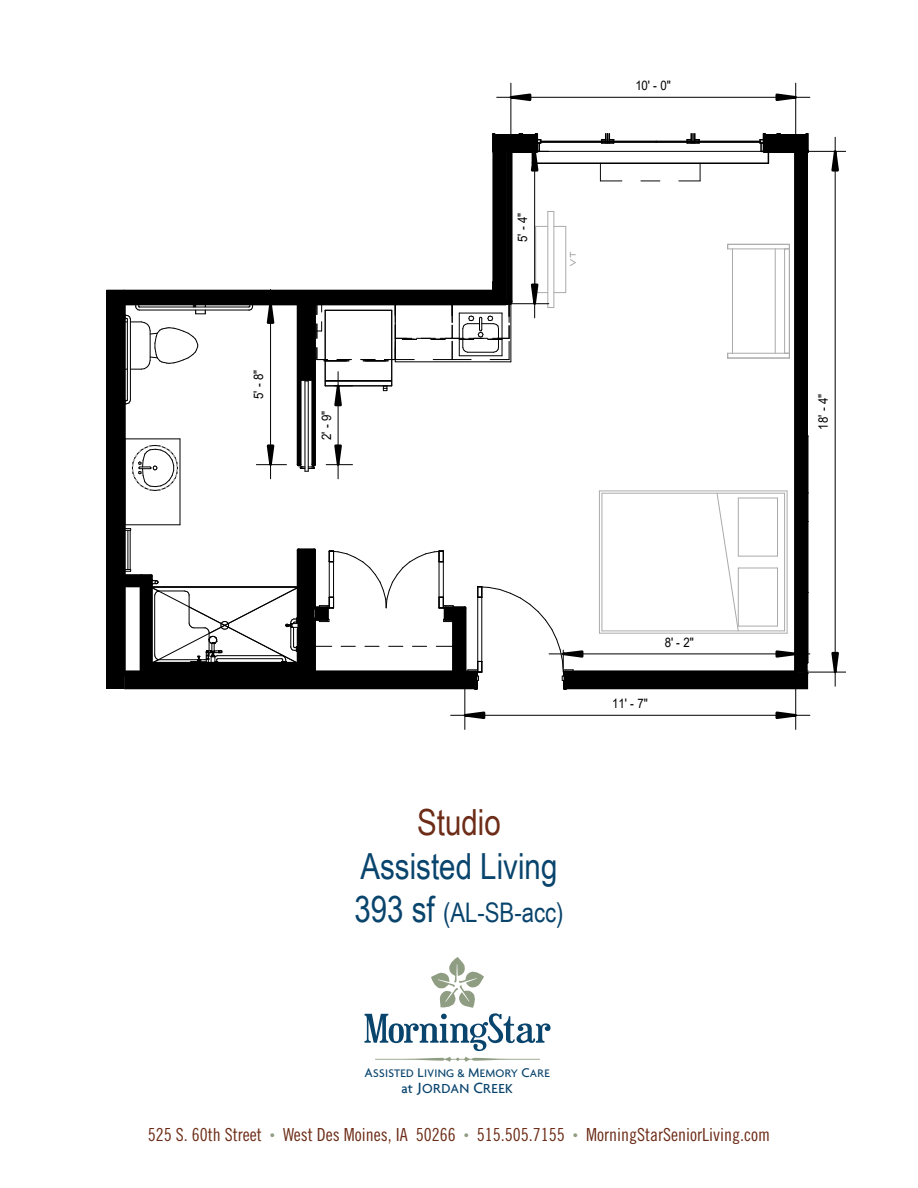
<style>
.page{position:relative;width:918px;height:1188px;background:#fff}
.page>*{position:absolute;margin:0;border:0;box-sizing:border-box;transform-origin:0 0}
.t1{font:36px "Arial Narrow";color:#09446d}
.t2{font:36px "Arial Narrow";color:#6d2c17}
.t3{font:27px "Arial Narrow";color:#09446d}
.t4{font:18px "Trade Gothic Cond Eighteen";color:#6d2c17}
.t5{font:500 14.1px "Agenda";letter-spacing:.025em;color:#09446d}
.t6{font:13.2px "Arial";color:#000;scale:.87 1}
.t7{font:13.05px "Arial";color:#000;scale:.87 1}
.t8{font:500 11.85px "Agenda";letter-spacing:.025em;color:#09446d}
.s1{font-size:36px}
.s2{font-size:13.65px}
.s3{font-size:15.9px}
.s4{font-size:10.5px;color:#8f9d82}
</style>
<div class="page">
<svg style="left:364px;top:957px;width:187px;height:105px"></svg>
<div style="left:107px;top:291px;width:17px;height:398px;background:#000"></div>
<hr style="left:107px;top:290px;width:17px;height:3px;background:#000">
<hr style="left:497px;top:97px;width:313px;height:1px;background:#000">
<svg style="left:774px;top:83px;width:25px;height:20px"></svg>
<hr style="left:795px;top:97px;width:1px;height:45px;background:#000">
<svg style="left:508px;top:83px;width:25px;height:20px"></svg>
<hr style="left:511px;top:97px;width:1px;height:54px;background:#000">
<hr style="left:835px;top:137px;width:1px;height:549px;background:#000">
<svg style="left:830px;top:149px;width:16px;height:24px"></svg>
<hr style="left:795px;top:151px;width:40px;height:1px;background:#000">
<svg style="left:830px;top:651px;width:16px;height:24px"></svg>
<hr style="left:787px;top:672px;width:48px;height:1px;background:#000">
<hr style="left:451px;top:715px;width:359px;height:1px;background:#000">
<svg style="left:774px;top:710px;width:25px;height:19px"></svg>
<hr style="left:795px;top:682px;width:1px;height:33px;background:#000">
<svg style="left:462px;top:710px;width:25px;height:19px"></svg>
<hr style="left:465px;top:684px;width:1px;height:31px;background:#000">
<hr style="left:549px;top:654px;width:261px;height:1px;background:#000">
<svg style="left:120px;top:134px;width:688px;height:555px"></svg>
<p class="t6" style="left:249px;top:399px;width:35px;rotate:-90deg">5' - 8"</p>
<p class="t6" style="left:317px;top:440px;width:35px;rotate:-90deg">2' - 9"</p>
<p class="t6" style="left:514px;top:242px;width:35px;rotate:-90deg">5' - 4"</p>
<p class="t7" style="left:635px;top:76px;width:42px">10' - 0"</p>
<p class="t6" style="left:814px;top:430px;width:42px;rotate:-90deg">18' - 4"</p>
<p class="t2" style="left:417px;top:796px;width:85px">Studio</p>
<p class="t1" style="left:361px;top:840px;width:198px">Assisted Living</p>
<p class="t3" style="left:354px;top:893px;width:211px"><span class="s1">393 sf</span> (AL-SB-acc)</p>
<p class="t7" style="left:665px;top:633px;width:35px">8' - 2"</p>
<p class="t7" style="left:612px;top:694px;width:42px">11' - 7"</p>
<p class="t8" style="left:364px;top:1066px;width:187px"><span class="s2">A</span>SSISTED <span class="s2">L</span>IVING &amp; <span class="s2">M</span>EMORY <span class="s2">C</span>ARE</p>
<p class="t5" style="left:401px;top:1079px;width:113px">at <span class="s3">J</span>ORDAN <span class="s3">C</span>REEK</p>
<p class="t4" style="left:148px;top:1124px;width:624px">525 S. 60th Street <span class="s4">•</span> West Des Moines, IA 50266 <span class="s4">•</span> 515.505.7155 <span class="s4">•</span> MorningStarSeniorLiving.com</p>
</div>
